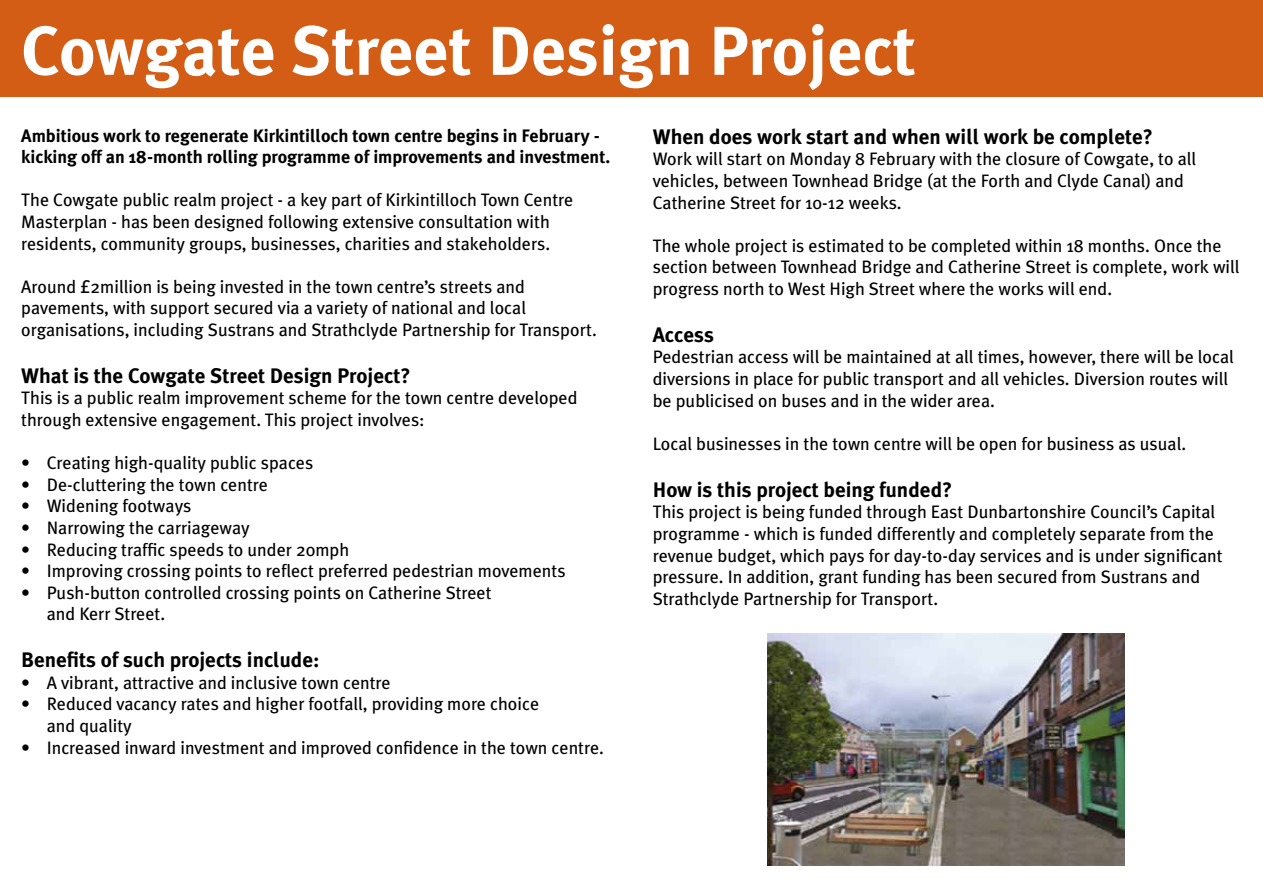
<style>
.page{position:relative;width:1263px;height:893px;background:#fff}
.page>*{position:absolute;margin:0;border:0;box-sizing:border-box;transform-origin:0 0}
.t1{font:700 69px "Meta Plus";color:#fff}
.t2{font:700 21px "Meta Plus";color:#000}
.t3{font:18px/21.6px "Meta Plus";color:#000}
.t4{font:700 18px/21.6px "Meta Plus";color:#000}
</style>
<div class="page">
<div style="left:0;top:0;width:1263px;height:97px;background:#d35d15"></div>
<img style="left:767px;top:634px;width:358px;height:231px">
<h1 class="t1" style="left:21px;top:11px;width:896px">Cowgate Street Design Project</h1>
<p class="t4" style="left:21px;top:124px;width:590px">Ambitious work to regenerate Kirkintilloch town centre begins in February - kicking off an 18-month rolling programme of improvements and investment.</p>
<p class="t3" style="left:21px;top:189px;width:553px">The Cowgate public realm project - a key part of Kirkintilloch Town Centre<br>Masterplan - has been designed following extensive consultation with residents, community groups, businesses, charities and stakeholders.</p>
<p class="t3" style="left:21px;top:276px;width:577px">Around £2million is being invested in the town centre’s streets and pavements, with support secured via a variety of national and local organisations, including Sustrans and Strathclyde Partnership for Transport.</p>
<p class="t2" style="left:21px;top:363px;width:391px">What is the Cowgate Street Design Project?</p>
<p class="t3" style="left:21px;top:387px;width:558px">This is a public realm improvement scheme for the town centre developed through extensive engagement. This project involves:</p>
<p class="t3" style="left:21px;top:452px;width:294px">• Creating high-quality public spaces</p>
<p class="t3" style="left:21px;top:474px;width:248px">• De-cluttering the town centre</p>
<p class="t3" style="left:21px;top:495px;width:172px">• Widening footways</p>
<p class="t3" style="left:21px;top:517px;width:230px">• Narrowing the carriageway</p>
<p class="t3" style="left:21px;top:538px;width:329px">• Reducing traffic speeds to under 20mph</p>
<p class="t3" style="left:21px;top:560px;width:546px">• Improving crossing points to reflect preferred pedestrian movements</p>
<p class="t3" style="left:47px;top:582px;width:446px;text-indent:-26px">• Push-button controlled crossing points on Catherine Street and Kerr Street.</p>
<p class="t2" style="left:21px;top:648px;width:300px">Benefits of such projects include:</p>
<p class="t3" style="left:21px;top:672px;width:371px">• A vibrant, attractive and inclusive town centre</p>
<p class="t3" style="left:47px;top:693px;width:494px;text-indent:-26px">• Reduced vacancy rates and higher footfall, providing more choice and quality</p>
<p class="t3" style="left:21px;top:736px;width:584px">• Increased inward investment and improved confidence in the town centre.</p>
<p class="t2" style="left:653px;top:124px;width:502px">When does work start and when will work be complete?</p>
<p class="t3" style="left:653px;top:148px;width:545px">Work will start on Monday 8 February with the closure of Cowgate, to all vehicles, between Townhead Bridge (at the Forth and Clyde Canal) and<br>Catherine Street for 10-12 weeks.</p>
<p class="t3" style="left:653px;top:235px;width:588px">The whole project is estimated to be completed within 18 months. Once the section between Townhead Bridge and Catherine Street is complete, work will progress north to West High Street where the works will end.</p>
<p class="t2" style="left:653px;top:322px;width:63px">Access</p>
<p class="t3" style="left:653px;top:346px;width:583px">Pedestrian access will be maintained at all times, however, there will be local diversions in place for public transport and all vehicles. Diversion routes will be publicised on buses and in the wider area.</p>
<p class="t3" style="left:653px;top:433px;width:535px">Local businesses in the town centre will be open for business as usual.</p>
<p class="t2" style="left:653px;top:477px;width:301px">How is this project being funded?</p>
<p class="t3" style="left:653px;top:501px;width:571px">This project is being funded through East Dunbartonshire Council’s Capital programme - which is funded differently and completely separate from the revenue budget, which pays for day-to-day services and is under significant pressure. In addition, grant funding has been secured from Sustrans and Strathclyde Partnership for Transport.</p>
</div>
